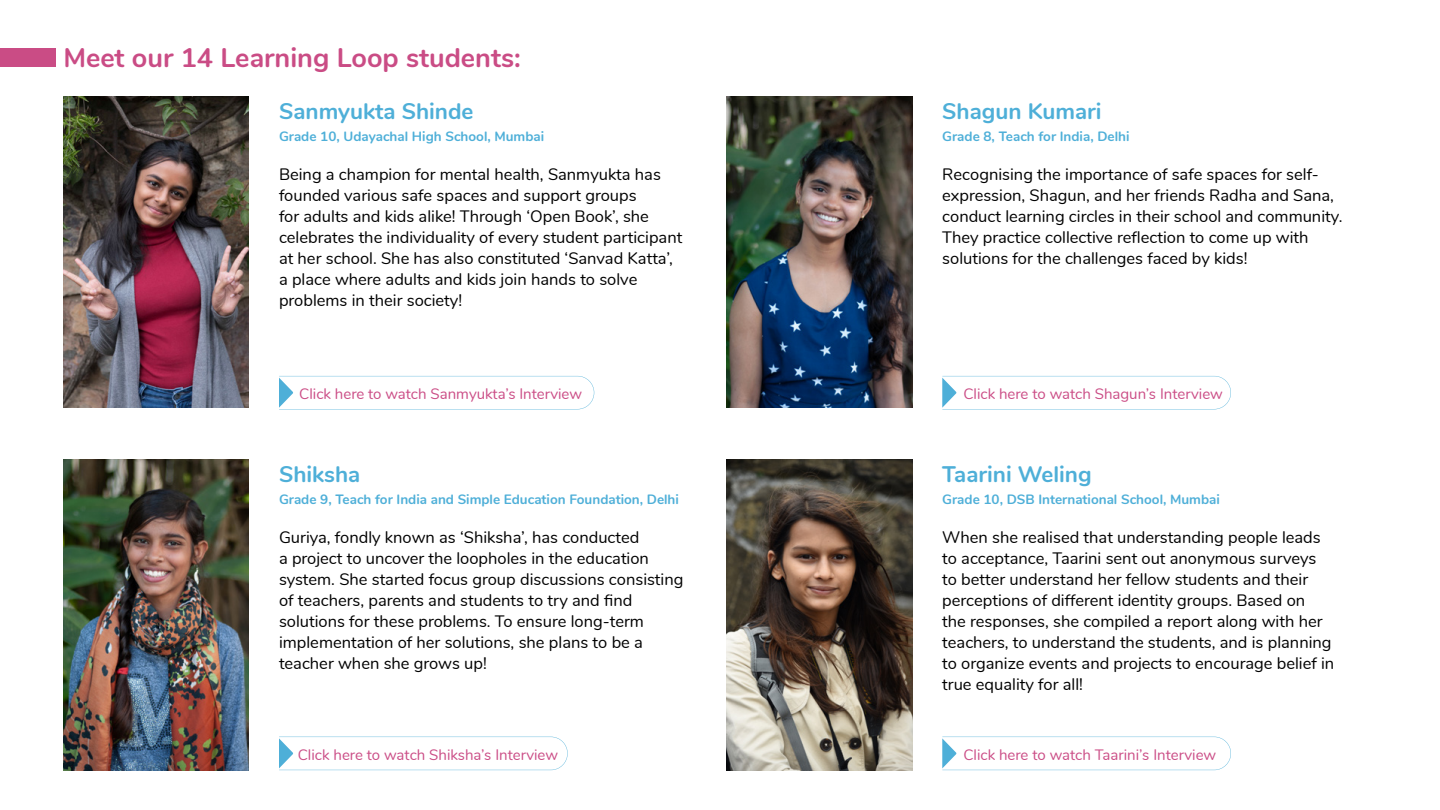
<style>
.page{position:relative;width:1440px;height:810px;background:#fff}
.page>*{position:absolute;margin:0;border:0;box-sizing:border-box;transform-origin:0 0}
.t1{font:700 27px "Nunito";color:#ca4c85}
.t2{font:700 22.5px "Nunito";color:#4eafd8}
.t3{font:16.5px/21px "Nunito";color:#000}
.t4{font:15px "Nunito";color:#cb4d86}
.t5{font:700 13.5px "Nunito";color:#4eafd8}
</style>
<div class="page">
<img style="left:63px;top:96px;width:186px;height:311px">
<img style="left:727px;top:96px;width:185px;height:311px">
<img style="left:63px;top:459px;width:186px;height:311px">
<img style="left:727px;top:459px;width:185px;height:311px">
<div style="left:0;top:48px;width:56px;height:19px;background:#ca4c85"></div>
<svg style="left:279px;top:376px;width:315px;height:33px"></svg>
<svg style="left:279px;top:737px;width:289px;height:33px"></svg>
<svg style="left:942px;top:376px;width:289px;height:33px"></svg>
<svg style="left:942px;top:737px;width:289px;height:33px"></svg>
<h1 class="t1" style="left:63px;top:38px;width:459px">Meet our 14 Learning Loop students:</h1>
<h2 class="t2" style="left:279px;top:95px;width:196px">Sanmyukta Shinde</h2>
<p class="t5" style="left:279px;top:127px;width:267px">Grade 10, Udayachal High School, Mumbai</p>
<h2 class="t2" style="left:942px;top:95px;width:161px">Shagun Kumari</h2>
<p class="t5" style="left:942px;top:127px;width:189px">Grade 8, Teach for India, Delhi</p>
<p class="t3" style="left:279px;top:162px;width:405px">Being a champion for mental health, Sanmyukta has founded various safe spaces and support groups<br>for adults and kids alike! Through ‘Open Book’, she celebrates the individuality of every student participant at her school. She has also constituted ‘Sanvad Katta’, a place where adults and kids join hands to solve problems in their society!</p>
<p class="t3" style="left:942px;top:163px;width:402px">Recognising the importance of safe spaces for self&shy;expression, Shagun, and her friends Radha and Sana, conduct learning circles in their school and community.<br>They practice collective reflection to come up with solutions for the challenges faced by kids!</p>
<p class="t4" style="left:299px;top:383px;width:284px">Click here to watch Sanmyukta’s Interview</p>
<h2 class="t2" style="left:279px;top:458px;width:83px">Shiksha</h2>
<p class="t5" style="left:279px;top:490px;width:401px">Grade 9, Teach for India and Simple Education Foundation, Delhi</p>
<p class="t4" style="left:963px;top:383px;width:261px">Click here to watch Shagun’s Interview</p>
<h2 class="t2" style="left:942px;top:458px;width:151px">Taarini Weling</h2>
<p class="t5" style="left:942px;top:490px;width:279px">Grade 10, DSB International School, Mumbai</p>
<p class="t3" style="left:279px;top:526px;width:406px">Guriya, fondly known as ‘Shiksha’, has conducted<br>a project to uncover the loopholes in the education system. She started focus group discussions consisting of teachers, parents and students to try and find solutions for these problems. To ensure long-term implementation of her solutions, she plans to be a teacher when she grows up!</p>
<p class="t3" style="left:942px;top:526px;width:394px">When she realised that understanding people leads to acceptance, Taarini sent out anonymous surveys to better understand her fellow students and their perceptions of different identity groups. Based on<br>the responses, she compiled a report along with her teachers, to understand the students, and is planning to organize events and projects to encourage belief in true equality for all!</p>
<p class="t4" style="left:298px;top:744px;width:262px">Click here to watch Shiksha’s Interview</p>
<p class="t4" style="left:963px;top:744px;width:254px">Click here to watch Taarini’s Interview</p>
</div>
